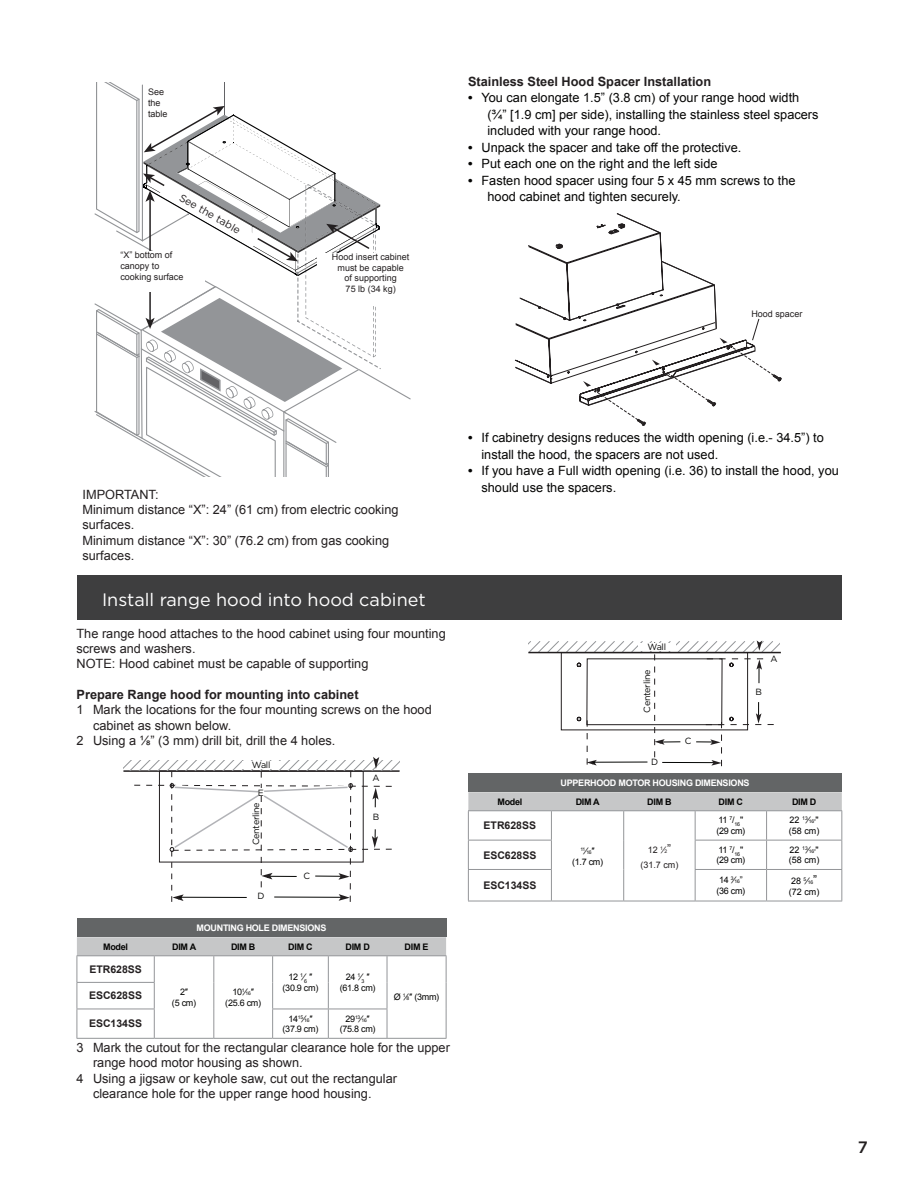
<style>
.page{position:relative;width:918px;height:1188px;background:#fff}
.page>*{position:absolute;margin:0;border:0;box-sizing:border-box;transform-origin:0 0}
.Títulos_subtítulos_c{font:18px "Gotham";color:#fff}
.t1{font:500 16.5px "Gotham";color:#231f20}
.BODY{font:12.75px/15.3px "Arial";color:#231f20}
.t2{font:12.75px/16.5px "Arial";color:#050504}
.BOLD{font:700 12.75px "Arial";color:#231f20}
.Bullets_garantia{font:12px "Arial";color:#231f20}
.Bullets_garantia-2{font:12px "Arial";color:#000001}
.General_Text{font:700 10.5px "Arial";color:#231f20}
.t3{font:10.5px "Gotham";color:#231f20}
.Foot_note{font:9px/10.8px "Arial";color:#231f20}
.basic4{font:9px/10.8px "Arial";letter-spacing:-.03em;color:#050504;text-align:center}
.basic4-2{font:700 9px "Arial";letter-spacing:-.03em;color:#fff}
.basic4-3{font:700 9px "Arial";letter-spacing:-.03em;color:#050504}
.basic4-4{font:9px/10.8px "Arial";letter-spacing:-.03em;color:#000001}
.Bullets_garantia-3{font:9px/10.8px "Arial";color:#000001}
.basic4-5{font:9px "Gotham";letter-spacing:-.03em;color:#050504}
.Bullets_garantia-4{font:9px "Arial";color:#231f20}
.basic4-6{font:4.95px "Arial";color:#050504}
.s1{font-weight:700}
.s2{font-size:4.95px}
.s3{font-size:9px}
.s4{font-size:9px;color:#000001}
</style>
<div class="page">
<svg style="left:94px;top:83px;width:317px;height:394px"></svg>
<div style="left:317px;top:253px;width:107px;height:53px;background:#fff"></div>
<div style="left:120px;top:252px;width:85px;height:40px;background:#fff"></div>
<svg style="left:515px;top:213px;width:266px;height:213px"></svg>
<div style="left:77px;top:576px;width:764px;height:44px;background:#3e3e3f"></div>
<div style="left:77px;top:919px;width:369px;height:18px;background:#636566"></div>
<hr style="left:77px;top:1038px;width:77px;height:1px;background:#939598">
<hr style="left:154px;top:1038px;width:60px;height:1px;background:#939598">
<hr style="left:214px;top:1038px;width:59px;height:1px;background:#939598">
<hr style="left:273px;top:1038px;width:55px;height:1px;background:#939598">
<hr style="left:328px;top:1038px;width:59px;height:1px;background:#939598">
<svg style="left:77px;top:937px;width:370px;height:101px"></svg>
<hr style="left:387px;top:1038px;width:59px;height:1px;background:#939598">
<hr style="left:123px;top:770px;width:277px;height:2px;background:#231f20">
<svg style="left:123px;top:757px;width:276px;height:145px"></svg>
<div style="left:243px;top:761px;width:37px;height:8px;background:#fff"></div>
<div style="left:252px;top:801px;width:8px;height:46px;background:#fff"></div>
<div style="left:468px;top:774px;width:374px;height:18px;background:#636566"></div>
<hr style="left:623px;top:869px;width:1px;height:32px;background:#939598">
<hr style="left:695px;top:869px;width:72px;height:1px;background:#939598">
<hr style="left:695px;top:870px;width:1px;height:31px;background:#939598">
<hr style="left:767px;top:869px;width:75px;height:1px;background:#939598">
<hr style="left:766px;top:870px;width:1px;height:31px;background:#939598">
<hr style="left:841px;top:870px;width:1px;height:31px;background:#939598">
<hr style="left:551px;top:901px;width:73px;height:1px;background:#939598">
<hr style="left:624px;top:901px;width:71px;height:1px;background:#939598">
<hr style="left:695px;top:901px;width:72px;height:1px;background:#939598">
<hr style="left:767px;top:901px;width:75px;height:1px;background:#939598">
<svg style="left:468px;top:792px;width:374px;height:77px"></svg>
<hr style="left:468px;top:901px;width:83px;height:1px;background:#939598">
<hr style="left:468px;top:869px;width:84px;height:1px;background:#939598">
<hr style="left:468px;top:870px;width:1px;height:31px;background:#939598">
<hr style="left:551px;top:870px;width:1px;height:31px;background:#939598">
<hr style="left:528px;top:652px;width:253px;height:1px;background:#231f20">
<svg style="left:528px;top:640px;width:251px;height:126px"></svg>
<p class="Foot_note" style="left:148px;top:87px;width:21px">See the table</p>
<p class="t3" style="left:184px;top:191px;width:70px;rotate:30deg">See the table</p>
<p class="Foot_note" style="left:120px;top:250px;width:65px">“X” bottom of canopy to cooking surface</p>
<p class="Foot_note" style="left:332px;top:251px;width:79px;text-align:center">Hood insert cabinet must be capable<br>of supporting<br>75 lb (34 kg)</p>
<p class="BOLD" style="left:468px;top:73px;width:245px">Stainless Steel Hood Spacer Installation</p>
<p class="t2" style="left:487px;top:90px;width:333px;text-indent:-19px"><span class="s1">•</span> You can elongate 1.5” (3.8 cm) of your range hood width (¾” [1.9 cm] per side), installing the stainless steel spacers included with your range hood.</p>
<p class="t2" style="left:468px;top:139px;width:275px"><span class="s1">•</span> Unpack the spacer and take off the protective.</p>
<p class="t2" style="left:468px;top:156px;width:251px"><span class="s1">•</span> Put each one on the right and the left side</p>
<p class="t2" style="left:487px;top:172px;width:310px;text-indent:-19px"><span class="s1">•</span> Fasten hood spacer using four 5 x 45 mm screws to the hood cabinet and tighten securely.</p>
<p class="Foot_note" style="left:751px;top:308px;width:53px">Hood spacer</p>
<p class="BODY" style="left:83px;top:487px;width:78px">IMPORTANT:</p>
<p class="BODY" style="left:83px;top:502px;width:317px">Minimum distance “X”: 24” (61 cm) from electric cooking surfaces.</p>
<p class="BODY" style="left:83px;top:533px;width:308px">Minimum distance “X”: 30” (76.2 cm) from gas cooking surfaces.</p>
<p class="Títulos_subtítulos_c" style="left:102px;top:588px;width:325px">Install range hood into hood cabinet</p>
<p class="BODY" style="left:77px;top:626px;width:371px">The range hood attaches to the hood cabinet using four mounting screws and washers.</p>
<p class="BODY" style="left:77px;top:656px;width:293px">NOTE: Hood cabinet must be capable of supporting</p>
<p class="BOLD" style="left:77px;top:686px;width:284px">Prepare Range hood for mounting into cabinet</p>
<p class="BODY" style="left:93px;top:702px;width:340px;text-indent:-16px">1 Mark the locations for the four mounting screws on the hood cabinet as shown below.</p>
<p class="BODY" style="left:77px;top:733px;width:260px">2 Using a ⅛” (3 mm) drill bit, drill the 4 holes.</p>
<p class="basic4-5" style="left:372px;top:772px;width:9px">A</p>
<p class="basic4-5" style="left:373px;top:811px;width:8px">B</p>
<p class="basic4-5" style="left:252px;top:759px;width:20px">Wall</p>
<p class="basic4-5" style="left:250px;top:845px;width:45px;rotate:-90deg">Centerline</p>
<p class="basic4-5" style="left:258px;top:787px;width:8px">E</p>
<p class="basic4-5" style="left:258px;top:890px;width:9px">D</p>
<p class="basic4-5" style="left:304px;top:870px;width:8px">C</p>
<p class="basic4-2" style="left:197px;top:922px;width:131px">MOUNTING HOLE DIMENSIONS</p>
<p class="basic4-3" style="left:103px;top:941px;width:26px">Model</p>
<p class="basic4-3" style="left:172px;top:941px;width:26px">DIM A</p>
<p class="basic4-3" style="left:231px;top:941px;width:26px">DIM B</p>
<p class="basic4-3" style="left:288px;top:941px;width:26px">DIM C</p>
<p class="basic4-3" style="left:345px;top:941px;width:26px">DIM D</p>
<p class="basic4-3" style="left:405px;top:941px;width:25px">DIM E</p>
<p class="General_Text" style="left:89px;top:962px;width:54px">ETR628SS</p>
<p class="basic4" style="left:172px;top:986px;width:26px">2″<br>(5 cm)</p>
<p class="basic4" style="left:225px;top:986px;width:37px">10<sup>1</sup>⁄<span class="s2">16</span>″ (25.6 cm)</p>
<p class="basic4" style="left:289px;top:972px;width:25px">12 <sup>1</sup>⁄<sub>6</sub> ″</p>
<p class="basic4" style="left:283px;top:983px;width:37px">(30.9 cm)</p>
<p class="basic4" style="left:346px;top:972px;width:25px">24 <sup>1</sup>⁄<sub>3</sub> ″</p>
<p class="basic4" style="left:340px;top:983px;width:37px">(61.8 cm)</p>
<p class="General_Text" style="left:89px;top:989px;width:55px">ESC628SS</p>
<p class="General_Text" style="left:89px;top:1017px;width:55px">ESC134SS</p>
<p class="basic4" style="left:394px;top:992px;width:47px">Ø <sup>1</sup>⁄<span class="s2">8</span>″ (3mm)</p>
<p class="basic4" style="left:288px;top:1013px;width:26px">14<sup>15</sup>⁄<span class="s2">16</span>″</p>
<p class="basic4" style="left:283px;top:1024px;width:37px">(37.9 cm)</p>
<p class="basic4" style="left:340px;top:1013px;width:37px">29<sup>13</sup>⁄<span class="s2">16</span>″ (75.8 cm)</p>
<p class="BODY" style="left:93px;top:1040px;width:358px;text-indent:-16px">3 Mark the cutout for the rectangular clearance hole for the upper range hood motor housing as shown.</p>
<p class="BODY" style="left:93px;top:1071px;width:306px;text-indent:-16px">4 Using a jigsaw or keyhole saw, cut out the rectangular clearance hole for the upper range hood housing.</p>
<p class="t2" style="left:482px;top:429px;width:344px;text-indent:-14px"><span class="s1">•</span> If cabinetry designs reduces the width opening (i.e.- 34.5”) to install the hood, the spacers are not used.</p>
<p class="t2" style="left:482px;top:462px;width:359px;text-indent:-14px"><span class="s1">•</span> If you have a Full width opening (i.e. 36) to install the hood, you should use the spacers.</p>
<p class="basic4-5" style="left:648px;top:641px;width:20px">Wall</p>
<p class="basic4-5" style="left:641px;top:713px;width:45px;rotate:-90deg">Centerline</p>
<p class="basic4-5" style="left:771px;top:653px;width:9px">A</p>
<p class="basic4-5" style="left:756px;top:686px;width:8px">B</p>
<p class="basic4-5" style="left:685px;top:735px;width:8px">C</p>
<p class="basic4-5" style="left:651px;top:756px;width:9px">D</p>
<p class="basic4-2" style="left:561px;top:777px;width:190px">UPPERHOOD MOTOR HOUSING DIMENSIONS</p>
<p class="basic4-3" style="left:497px;top:796px;width:26px">Model</p>
<p class="basic4-3" style="left:576px;top:796px;width:26px">DIM A</p>
<p class="basic4-3" style="left:647px;top:796px;width:26px">DIM B</p>
<p class="basic4-3" style="left:719px;top:796px;width:26px">DIM C</p>
<p class="basic4-3" style="left:792px;top:796px;width:26px">DIM D</p>
<p class="General_Text" style="left:484px;top:819px;width:54px">ETR628SS</p>
<p class="basic4-6" style="left:580px;top:849px;width:16px"><sup>1</sup>1<span class="s3">⁄</span>16<span class="s4">″</span></p>
<p class="basic4-4" style="left:572px;top:856px;width:33px">(1.7 cm)</p>
<p class="basic4-4" style="left:716px;top:815px;width:30px">11 <sup>7</sup>/<sub>16</sub>" (29 cm)</p>
<p class="Bullets_garantia-3" style="left:789px;top:815px;width:32px">22 <sup>1</sup><sup>3</sup>⁄<span class="s2">16"</span>" (58 cm)</p>
<p class="Bullets_garantia" style="left:667px;top:841px;width:5px">”</p>
<p class="Bullets_garantia-4" style="left:640px;top:859px;width:40px">(31.7 cm)</p>
<p class="General_Text" style="left:483px;top:848px;width:55px">ESC628SS</p>
<p class="basic4-4" style="left:718px;top:844px;width:26px">11 <sup>7</sup>/<sub>16</sub>"</p>
<p class="basic4-4" style="left:716px;top:855px;width:30px">(29 cm)</p>
<p class="Bullets_garantia-3" style="left:789px;top:844px;width:32px">22 <sup>1</sup><sup>3</sup>⁄<span class="s2">16"</span>" (58 cm)</p>
<p class="General_Text" style="left:483px;top:878px;width:55px">ESC134SS</p>
<p class="basic4-4" style="left:716px;top:875px;width:30px">14 <sup>3</sup>⁄<span class="s2">16</span>” (36 cm)</p>
<p class="Bullets_garantia-3" style="left:791px;top:876px;width:24px">28 <sup>5</sup>⁄<span class="s2">16</span></p>
<p class="Bullets_garantia-4" style="left:648px;top:844px;width:21px">12 <sup>1</sup>⁄<span class="s2">2</span></p>
<p class="Bullets_garantia-2" style="left:813px;top:872px;width:5px">”</p>
<p class="Bullets_garantia-3" style="left:789px;top:887px;width:32px">(72 cm)</p>
<p class="t1" style="left:858px;top:1136px;width:12px">7</p>
</div>
